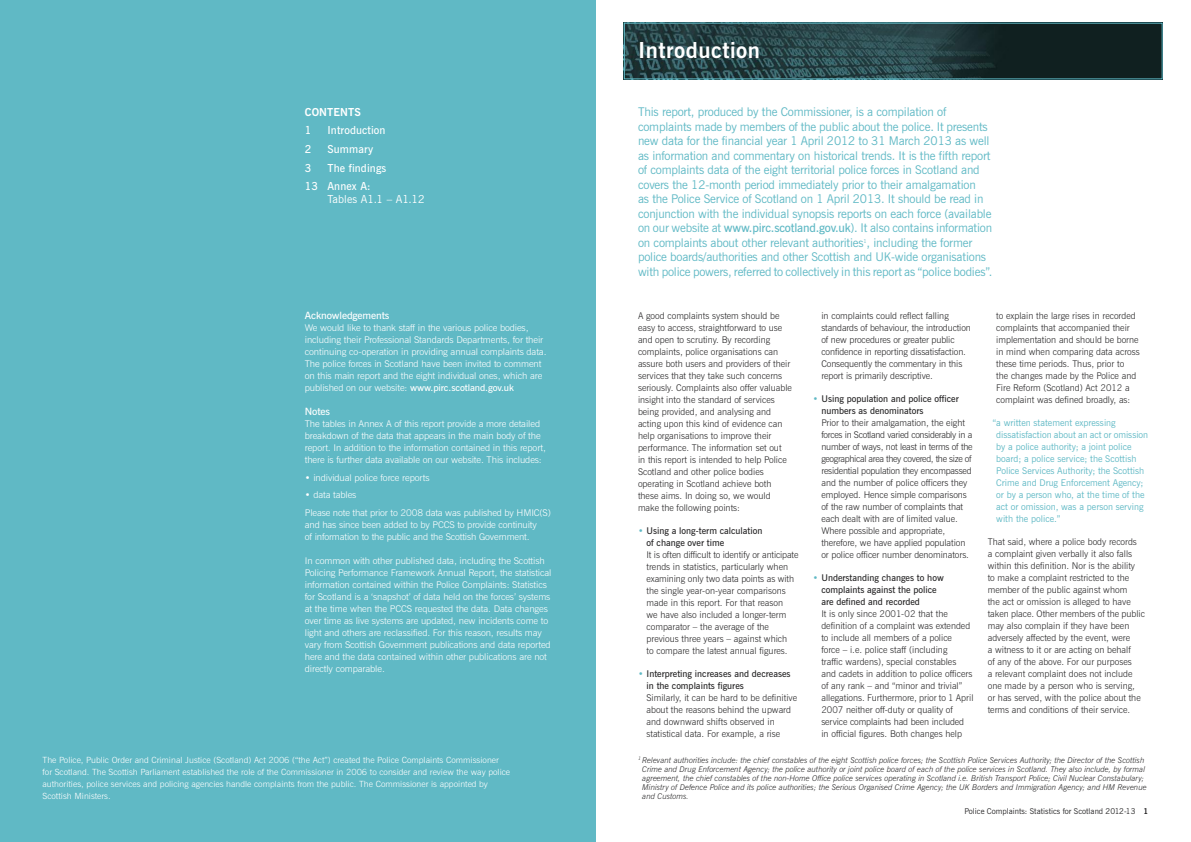
<style>
.page{position:relative;width:1191px;height:842px;background:#fff}
.page>*{position:absolute;margin:0;border:0;box-sizing:border-box;transform-origin:0 0}
.t1{font:700 22px "News Gothic BT";letter-spacing:.025em;color:#fff}
.t2{font:12px/14.5px "News Gothic BT";letter-spacing:-.015em;color:#60b9c5}
.t3{font:600 11px/18.7px "News Gothic BT";letter-spacing:.01em;color:#fff}
.t4{font:11px "News Gothic BT";letter-spacing:.01em;color:#fff}
.t5{font:700 11px "News Gothic BT";letter-spacing:.01em;color:#fff}
.t6{font:600 10px "News Gothic BT";letter-spacing:-.01em;color:#fff;scale:1.05 1}
.t7{font:300 9.2px/12px "News Gothic BT";color:#272627}
.t8{font:300 9.2px/12px "News Gothic BT";letter-spacing:-.01em;color:#fff;scale:1.05 1}
.t9{font:9.2px/12px "News Gothic BT";color:#60b9c5}
.t10{font:600 9.2px/12px "News Gothic BT";color:#272627}
.t11{font:300 8.5px/12px "News Gothic BT";color:#fff;scale:1.05 1}
.t12{font:italic 300 8px/9px "News Gothic BT";color:#272627}
.t13{font:8px "News Gothic BT";color:#272627}
.s1{font-weight:600}
.s2{color:#60b9c5}
.s3{font-weight:700}
</style>
<div class="page">
<div style="left:0;top:0;width:595px;height:842px;background:#60b9c5"></div>
<img style="left:626px;top:25px;width:534px;height:52px">
<div style="left:624px;top:23px;width:538px;height:56px;border:1px solid #60b9c5"></div>
<p class="t5" style="left:305px;top:108px;width:58px">CONTENTS</p>
<p class="t3" style="left:305px;top:122px;width:8px">1</p>
<p class="t3" style="left:327px;top:122px;width:60px">Introduction</p>
<p class="t3" style="left:305px;top:141px;width:8px">2</p>
<p class="t3" style="left:327px;top:141px;width:47px">Summary</p>
<p class="t3" style="left:305px;top:159px;width:8px">3</p>
<p class="t3" style="left:305px;top:159px;width:83px;text-indent:23px">The findings<br>13 Annex A:</p>
<p class="t4" style="left:327px;top:195px;width:99px">Tables A1.1 – A1.12</p>
<p class="t6" style="left:305px;top:312px;width:82px">Acknowledgements</p>
<p class="t8" style="left:305px;top:323px;width:232px">We would like to thank staff in the various police bodies, including their Professional Standards Departments, for their continuing co-operation in providing annual complaints data.<br>The police forces in Scotland have been invited to comment on this main report and the eight individual ones, which are published on our website: <span class="s1">www.pirc.scotland.gov.uk</span></p>
<p class="t6" style="left:305px;top:408px;width:26px">Notes</p>
<p class="t8" style="left:305px;top:419px;width:231px">The tables in Annex A of this report provide a more detailed breakdown of the data that appears in the main body of the report. In addition to the information contained in this report, there is further data available on our website. This includes:</p>
<p class="t8" style="left:305px;top:472px;width:120px">• individual police force reports</p>
<p class="t8" style="left:305px;top:487px;width:236px;line-height:17.7px">• data tables<br>Please note that prior to 2008 data was published by HMIC(S)</p>
<p class="t8" style="left:305px;top:520px;width:222px">and has since been added to by PCCS to provide continuity of information to the public and the Scottish Government.</p>
<p class="t8" style="left:305px;top:556px;width:236px">In common with other published data, including the Scottish Policing Performance Framework Annual Report, the statistical information contained within the Police Complaints: Statistics for Scotland is a ‘snapshot’ of data held on the forces’ systems at the time when the PCCS requested the data. Data changes over time as live systems are updated, new incidents come to light and others are reclassified. For this reason, results may vary from Scottish Government publications and data reported here and the data contained within other publications are not directly comparable.</p>
<h1 class="t1" style="left:638px;top:42px;width:123px">Introduction</h1>
<p class="t2" style="left:638px;top:106px;width:356px">This report, produced by the Commissioner, is a compilation of complaints made by members of the public about the police. It presents new data for the financial year 1 April 2012 to 31 March 2013 as well as information and commentary on historical trends. It is the fifth report of complaints data of the eight territorial police forces in Scotland and covers the 12-month period immediately prior to their amalgamation<br>as the Police Service of Scotland on 1 April 2013. It should be read in conjunction with the individual synopsis reports on each force (available on our website at <span class="s1">www.pirc.scotland.gov.uk</span>). It also contains information on complaints about other relevant authorities<sup>1</sup>, including the former police boards/authorities and other Scottish and UK-wide organisations with police powers, referred to collectively in this report as “police bodies”.</p>
<p class="t7" style="left:638px;top:310px;width:155px">A good complaints system should be easy to access, straightforward to use and open to scrutiny. By recording complaints, police organisations can assure both users and providers of their services that they take such concerns seriously. Complaints also offer valuable insight into the standard of services being provided, and analysing and acting upon this kind of evidence can help organisations to improve their performance. The information set out<br>in this report is intended to help Police Scotland and other police bodies operating in Scotland achieve both these aims. In doing so, we would make the following points:</p>
<p class="t10" style="left:646px;top:525px;width:117px;text-indent:-9px"><span class="s2">•</span> Using a long-term calculation of change over time</p>
<p class="t7" style="left:646px;top:549px;width:153px">It is often difficult to identify or anticipate trends in statistics, particularly when examining only two data points as with the single year-on-year comparisons made in this report. For that reason<br>we have also included a longer-term comparator – the average of the previous three years – against which<br>to compare the latest annual figures.</p>
<p class="t10" style="left:646px;top:669px;width:146px;text-indent:-8px"><span class="s2">•</span> Interpreting increases and decreases in the complaints figures</p>
<p class="t7" style="left:646px;top:693px;width:152px">Similarly, it can be hard to be definitive about the reasons behind the upward and downward shifts observed in statistical data. For example, a rise</p>
<p class="t7" style="left:821px;top:310px;width:151px">in complaints could reflect falling standards of behaviour, the introduction of new procedures or greater public confidence in reporting dissatisfaction.<br>Consequently the commentary in this report is primarily descriptive.</p>
<p class="t10" style="left:821px;top:393px;width:139px;text-indent:-9px"><span class="s2">•</span> Using population and police officer numbers as denominators</p>
<p class="t7" style="left:821px;top:417px;width:153px">Prior to their amalgamation, the eight forces in Scotland varied considerably in a number of ways, not least in terms of the geographical area they covered, the size of residential population they encompassed and the number of police officers they employed. Hence simple comparisons of the raw number of complaints that each dealt with are of limited value.<br>Where possible and appropriate, therefore, we have applied population or police officer number denominators.</p>
<p class="t10" style="left:821px;top:573px;width:124px;text-indent:-9px"><span class="s2">•</span> Understanding changes to how complaints against the police are defined and recorded</p>
<p class="t7" style="left:821px;top:609px;width:154px">It is only since 2001-02 that the definition of a complaint was extended to include all members of a police<br>force – i.e. police staff (including<br>traffic wardens), special constables<br>and cadets in addition to police officers of any rank – and “minor and trivial” allegations. Furthermore, prior to 1 April 2007 neither off-duty or quality of service complaints had been included in official figures. Both changes help</p>
<p class="t7" style="left:996px;top:310px;width:145px">to explain the large rises in recorded complaints that accompanied their implementation and should be borne in mind when comparing data across these time periods. Thus, prior to<br>the changes made by the Police and Fire Reform (Scotland) Act 2012 a complaint was defined broadly, as:</p>
<p class="t9" style="left:996px;top:417px;width:153px;text-indent:-4px">“a written statement expressing dissatisfaction about an act or omission by a police authority; a joint police board; a police service; the Scottish Police Services Authority; the Scottish Crime and Drug Enforcement Agency; or by a person who, at the time of the act or omission, was a person serving with the police.”</p>
<p class="t7" style="left:987px;top:537px;width:159px">That said, where a police body records<br>a complaint given verbally it also falls within this definition. Nor is the ability<br>to make a complaint restricted to the member of the public against whom<br>the act or omission is alleged to have taken place. Other members of the public may also complain if they have been adversely affected by the event, were<br>a witness to it or are acting on behalf<br>of any of the above. For our purposes<br>a relevant complaint does not include one made by a person who is serving,<br>or has served, with the police about the terms and conditions of their service.</p>
<p class="t11" style="left:43px;top:755px;width:447px">The Police, Public Order and Criminal Justice (Scotland) Act 2006 (“the Act”) created the Police Complaints Commissioner for Scotland. The Scottish Parliament established the role of the Commissioner in 2006 to consider and review the way police authorities, police services and policing agencies handle complaints from the public. The Commissioner is appointed by Scottish Ministers.</p>
<p class="t12" style="left:642px;top:756px;width:506px;text-indent:-4px"><sup>1</sup> Relevant authorities include: the chief constables of the eight Scottish police forces; the Scottish Police Services Authority; the Director of the Scottish Crime and Drug Enforcement Agency; the police authority or joint police board of each of the police services in Scotland. They also include, by formal agreement, the chief constables of the non-Home Office police services operating in Scotland i.e. British Transport Police; Civil Nuclear Constabulary; Ministry of Defence Police and its police authorities; the Serious Organised Crime Agency; the UK Borders and Immigration Agency; and HM Revenue and Customs.</p>
<p class="t13" style="left:964px;top:808px;width:185px">Police Complaints: Statistics for Scotland 2012-13 <span class="s3">1</span></p>
</div>
